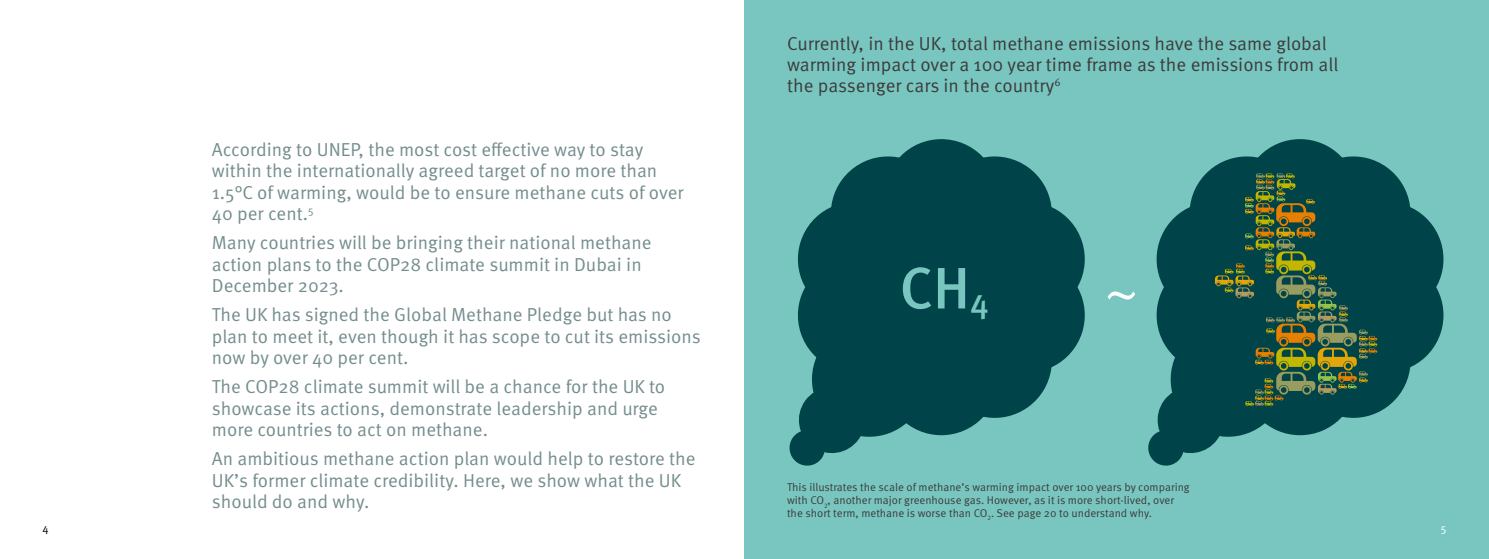
<style>
.page{position:relative;width:1489px;height:559px;background:#fff}
.page>*{position:absolute;margin:0;border:0;box-sizing:border-box;transform-origin:0 0}
.t1{font:60px "Meta Pro Norm";color:#fff}
.t2{font:500 58.38px "Meta Pro";color:#79c6c0}
.t3{font:18.75px/21.2px "Meta Pro Norm";color:#758d8e}
.t4{font:18.75px/21.2px "Meta Pro Norm";color:#3c3c3b}
.t5{font:11.25px/12.5px "Meta Pro Norm";color:#3c3c3b}
.t6{font:11.25px "Meta Pro Norm";color:#000}
.t7{font:11.25px "Meta Pro Norm";color:#fff}
</style>
<div class="page">
<div style="left:744px;top:0;width:744px;height:558px;background:#79c6c0"></div>
<div style="left:1242px;top:139px;width:115px;height:114px;background:#004348;border-radius:50%"></div>
<div style="left:884px;top:139px;width:114px;height:114px;background:#004348;border-radius:50%"></div>
<svg style="left:789px;top:149px;width:296px;height:317px"></svg>
<svg style="left:1148px;top:149px;width:296px;height:317px"></svg>
<p class="t3" style="left:212px;top:138px;width:473px">According to UNEP, the most cost effective way to stay within the internationally agreed target of no more than 1.5°C of warming, would be to ensure methane cuts of over 40 per cent.<sup>5</sup></p>
<p class="t3" style="left:212px;top:231px;width:441px">Many countries will be bringing their national methane action plans to the COP28 climate summit in Dubai in<br>December 2023.</p>
<p class="t3" style="left:212px;top:303px;width:490px">The UK has signed the Global Methane Pledge but has no plan to meet it, even though it has scope to cut its emissions now by over 40 per cent.</p>
<p class="t3" style="left:212px;top:374px;width:455px">The COP28 climate summit will be a chance for the UK to showcase its actions, demonstrate leadership and urge more countries to act on methane.</p>
<p class="t3" style="left:212px;top:446px;width:485px">An ambitious methane action plan would help to restore the<br>UK’s former climate credibility. Here, we show what the UK should do and why.</p>
<p class="t4" style="left:787px;top:31px;width:553px">Currently, in the UK, total methane emissions have the same global warming impact over a 100 year time frame as the emissions from all the passenger cars in the country<sup>6</sup></p>
<h2 class="t2" style="left:899px;top:243px;width:90px">CH<sub>4</sub></h2>
<h1 class="t1" style="left:1103px;top:247px;width:37px">~</h1>
<p class="t5" style="left:787px;top:480px;width:404px">This illustrates the scale of methane’s warming impact over 100 years by comparing with CO<sub>2</sub>, another major greenhouse gas. However, as it is more short-lived, over the short term, methane is worse than CO<sub>2</sub>. See page 20 to understand why.</p>
<p class="t6" style="left:43px;top:519px;width:8px">4</p>
<p class="t7" style="left:1440px;top:519px;width:7px">5</p>
</div>
